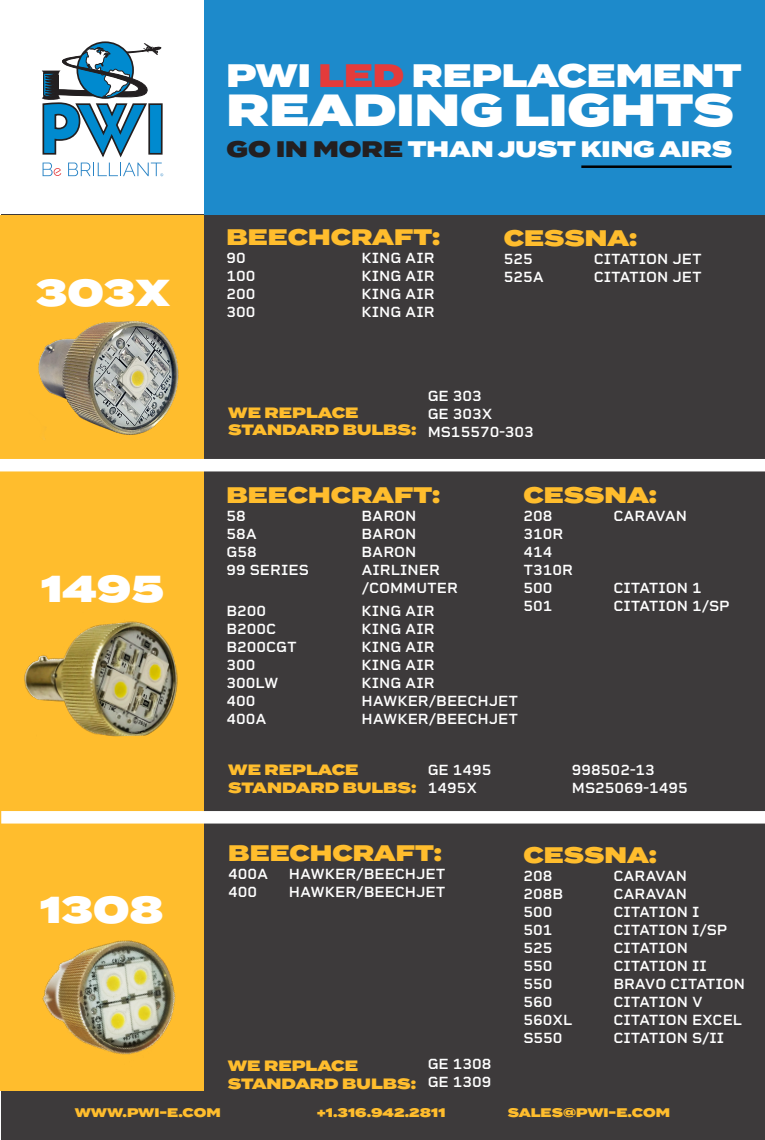
<style>
.page{position:relative;width:765px;height:1140px;background:#fff}
.page>*{position:absolute;margin:0;border:0;box-sizing:border-box;transform-origin:0 0}
.t1{font:900 45px "Termina";color:#fff}
.t2{font:900 37.5px "Termina";color:#fff}
.t3{font:900 32.5px "Termina";color:#fff}
.t4{font:900 22.5px "Termina";color:#ffbd2d}
.t5{font:900 22.5px "Termina";color:#fff}
.t6{font:600 15px/18px "Rigid Square";color:#fff}
.t7{font:900 15px/17.5px "Termina";color:#ffbd2d}
.t8{font:900 12.5px "Termina";color:#ffbd2d}
.s1{color:#e43b3b}
.s2{color:#231f20}
</style>
<div class="page">
<div style="left:1px;top:215px;width:764px;height:925px;background:#3d3a3b"></div>
<div style="left:0;top:215px;width:204px;height:876px;background:#ffbd2d"></div>
<div style="left:204px;top:0;width:561px;height:214px;background:#1d8acb"></div>
<svg style="left:42px;top:43px;width:121px;height:133px"></svg>
<div style="left:0;top:459px;width:765px;height:12px;background:#fff"></div>
<div style="left:1px;top:811px;width:764px;height:13px;background:#fff"></div>
<img style="left:24px;top:621px;width:154px;height:116px">
<img style="left:42px;top:940px;width:134px;height:115px">
<img style="left:38px;top:321px;width:141px;height:119px">
<hr style="left:581px;top:165px;width:151px;height:3px;background:#000">
<p class="t3" style="left:226px;top:51px;width:517px">PWI <span class="s1">LED</span> REPLACEMENT</p>
<p class="t1" style="left:226px;top:76px;width:509px">READING LIGHTS</p>
<p class="t2" style="left:36px;top:265px;width:135px">303X</p>
<p class="t2" style="left:41px;top:561px;width:124px">1495</p>
<p class="t2" style="left:40px;top:882px;width:125px">1308</p>
<p class="t5" style="left:226px;top:132px;width:507px"><span class="s2">GO IN MORE</span> THAN JUST KING AIRS</p>
<p class="t4" style="left:226px;top:221px;width:215px">BEECHCRAFT:</p>
<p class="t6" style="left:226px;top:249px;width:21px">90</p>
<p class="t6" style="left:362px;top:249px;width:75px">KING AIR</p>
<p class="t6" style="left:226px;top:267px;width:31px">100</p>
<p class="t6" style="left:362px;top:267px;width:75px">KING AIR</p>
<p class="t6" style="left:226px;top:285px;width:31px">200</p>
<p class="t6" style="left:362px;top:285px;width:75px">KING AIR</p>
<p class="t6" style="left:226px;top:303px;width:31px">300</p>
<p class="t6" style="left:362px;top:303px;width:75px">KING AIR</p>
<p class="t4" style="left:504px;top:221px;width:135px">CESSNA:</p>
<p class="t6" style="left:504px;top:250px;width:31px">525</p>
<p class="t6" style="left:594px;top:250px;width:110px">CITATION JET</p>
<p class="t6" style="left:504px;top:268px;width:42px">525A</p>
<p class="t6" style="left:594px;top:268px;width:110px">CITATION JET</p>
<p class="t7" style="left:228px;top:404px;width:190px">WE REPLACE<br>STANDARD BULBS:</p>
<p class="t6" style="left:428px;top:386px;width:108px">GE 303<br>GE 303X<br>MS15570-303</p>
<p class="t4" style="left:226px;top:478px;width:215px">BEECHCRAFT:</p>
<p class="t6" style="left:226px;top:507px;width:21px">58</p>
<p class="t6" style="left:362px;top:507px;width:56px">BARON</p>
<p class="t6" style="left:226px;top:525px;width:32px">58A</p>
<p class="t6" style="left:362px;top:525px;width:56px">BARON</p>
<p class="t6" style="left:226px;top:543px;width:32px">G58</p>
<p class="t6" style="left:362px;top:543px;width:56px">BARON</p>
<p class="t6" style="left:226px;top:561px;width:84px">99 SERIES</p>
<p class="t6" style="left:362px;top:561px;width:98px">AIRLINER /COMMUTER</p>
<p class="t6" style="left:226px;top:601px;width:41px">B200</p>
<p class="t6" style="left:362px;top:601px;width:75px">KING AIR</p>
<p class="t6" style="left:226px;top:619px;width:51px">B200C</p>
<p class="t6" style="left:362px;top:619px;width:75px">KING AIR</p>
<p class="t6" style="left:226px;top:637px;width:72px">B200CGT</p>
<p class="t6" style="left:362px;top:637px;width:75px">KING AIR</p>
<p class="t6" style="left:226px;top:655px;width:31px">300</p>
<p class="t6" style="left:362px;top:655px;width:75px">KING AIR</p>
<p class="t6" style="left:226px;top:673px;width:54px">300LW</p>
<p class="t6" style="left:362px;top:673px;width:75px">KING AIR</p>
<p class="t6" style="left:226px;top:691px;width:31px">400</p>
<p class="t6" style="left:362px;top:691px;width:158px">HAWKER/BEECHJET</p>
<p class="t6" style="left:226px;top:709px;width:42px">400A</p>
<p class="t6" style="left:362px;top:709px;width:158px">HAWKER/BEECHJET</p>
<p class="t4" style="left:523px;top:478px;width:135px">CESSNA:</p>
<p class="t6" style="left:523px;top:507px;width:31px">208</p>
<p class="t6" style="left:613px;top:507px;width:75px">CARAVAN</p>
<p class="t6" style="left:523px;top:525px;width:41px">310R</p>
<p class="t6" style="left:523px;top:543px;width:31px">414</p>
<p class="t6" style="left:523px;top:561px;width:51px">T310R</p>
<p class="t6" style="left:523px;top:579px;width:31px">500</p>
<p class="t6" style="left:613px;top:579px;width:90px">CITATION 1</p>
<p class="t6" style="left:523px;top:597px;width:31px">501</p>
<p class="t6" style="left:613px;top:597px;width:118px">CITATION 1/SP</p>
<p class="t7" style="left:228px;top:762px;width:190px">WE REPLACE<br>STANDARD BULBS:</p>
<p class="t6" style="left:428px;top:761px;width:65px">GE 1495<br>1495X</p>
<p class="t6" style="left:572px;top:761px;width:117px">998502-13<br>MS25069-1495</p>
<p class="t4" style="left:228px;top:837px;width:215px">BEECHCRAFT:</p>
<p class="t6" style="left:228px;top:865px;width:42px">400A</p>
<p class="t6" style="left:289px;top:865px;width:158px">HAWKER/BEECHJET</p>
<p class="t6" style="left:228px;top:883px;width:31px">400</p>
<p class="t6" style="left:289px;top:883px;width:158px">HAWKER/BEECHJET</p>
<p class="t7" style="left:228px;top:1058px;width:190px">WE REPLACE<br>STANDARD BULBS:</p>
<p class="t6" style="left:428px;top:1055px;width:65px">GE 1308<br>GE 1309</p>
<p class="t4" style="left:523px;top:838px;width:135px">CESSNA:</p>
<p class="t6" style="left:523px;top:866px;width:31px">208</p>
<p class="t6" style="left:613px;top:866px;width:75px">CARAVAN</p>
<p class="t6" style="left:523px;top:884px;width:41px">208B</p>
<p class="t6" style="left:613px;top:884px;width:75px">CARAVAN</p>
<p class="t6" style="left:523px;top:902px;width:31px">500</p>
<p class="t6" style="left:613px;top:902px;width:88px">CITATION I</p>
<p class="t6" style="left:523px;top:920px;width:31px">501</p>
<p class="t6" style="left:613px;top:920px;width:116px">CITATION I/SP</p>
<p class="t6" style="left:523px;top:938px;width:31px">525</p>
<p class="t6" style="left:613px;top:938px;width:76px">CITATION</p>
<p class="t6" style="left:523px;top:956px;width:31px">550</p>
<p class="t6" style="left:613px;top:956px;width:95px">CITATION II</p>
<p class="t6" style="left:523px;top:974px;width:31px">550</p>
<p class="t6" style="left:613px;top:974px;width:133px">BRAVO CITATION</p>
<p class="t6" style="left:523px;top:992px;width:31px">560</p>
<p class="t6" style="left:613px;top:992px;width:91px">CITATION V</p>
<p class="t6" style="left:523px;top:1010px;width:51px">560XL</p>
<p class="t6" style="left:613px;top:1010px;width:131px">CITATION EXCEL</p>
<p class="t6" style="left:523px;top:1028px;width:41px">S550</p>
<p class="t6" style="left:613px;top:1028px;width:112px">CITATION S/II</p>
<p class="t8" style="left:75px;top:1103px;width:148px">WWW.PWI-E.COM</p>
<p class="t8" style="left:317px;top:1103px;width:130px">+1.316.942.2811</p>
<p class="t8" style="left:508px;top:1103px;width:164px">SALES@PWI-E.COM</p>
</div>
